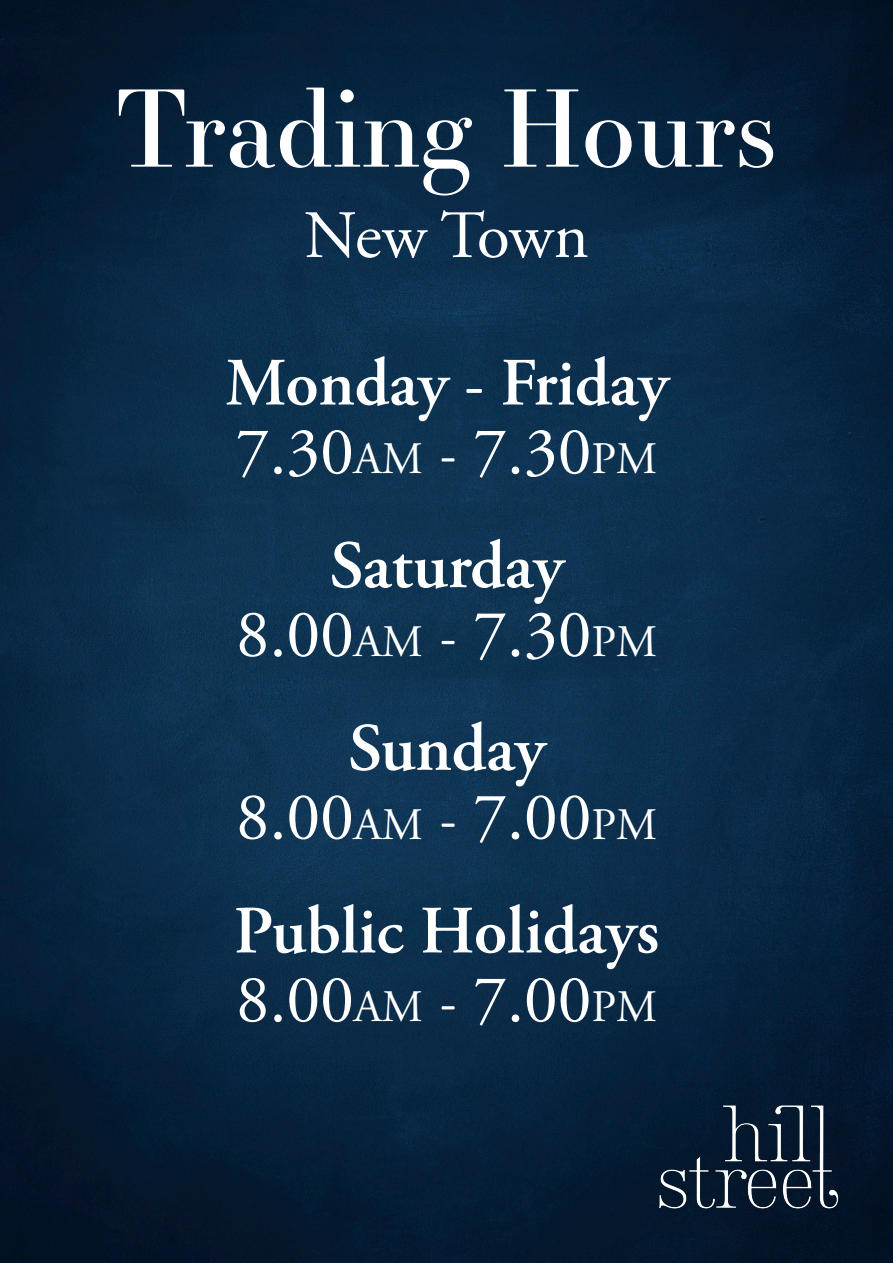
<style>
.page{position:relative;width:893px;height:1263px;background:#fff}
.page>*{position:absolute;margin:0;border:0;box-sizing:border-box;transform-origin:0 0}
.t1{font:105px "Essonnes Display";color:#fff}
.t2{font:67.5px "Adobe Garamond Pro";color:#fff}
.t3{font:600 67.5px "Adobe Garamond Pro";color:#fff}
.s1{font-size:45px}
</style>
<div class="page">
<img style="left:0;top:0;width:893px;height:1263px">
<img style="left:659px;top:1105px;width:180px;height:104px">
<h1 class="t1" style="left:116px;top:55px;width:662px">Trading Hours</h1>
<p class="t2" style="left:304px;top:195px;width:286px">New Town</p>
<p class="t3" style="left:225px;top:344px;width:445px">Monday - Friday</p>
<p class="t2" style="left:236px;top:411px;width:423px">7.30<span class="s1">AM</span> - 7.30<span class="s1">PM</span></p>
<p class="t3" style="left:330px;top:527px;width:235px">Saturday</p>
<p class="t2" style="left:236px;top:594px;width:423px">8.00<span class="s1">AM</span> - 7.30<span class="s1">PM</span></p>
<p class="t3" style="left:348px;top:709px;width:198px">Sunday</p>
<p class="t2" style="left:236px;top:777px;width:423px">8.00<span class="s1">AM</span> - 7.00<span class="s1">PM</span></p>
<p class="t3" style="left:234px;top:892px;width:427px">Public Holidays</p>
<p class="t2" style="left:236px;top:959px;width:423px">8.00<span class="s1">AM</span> - 7.00<span class="s1">PM</span></p>
</div>
